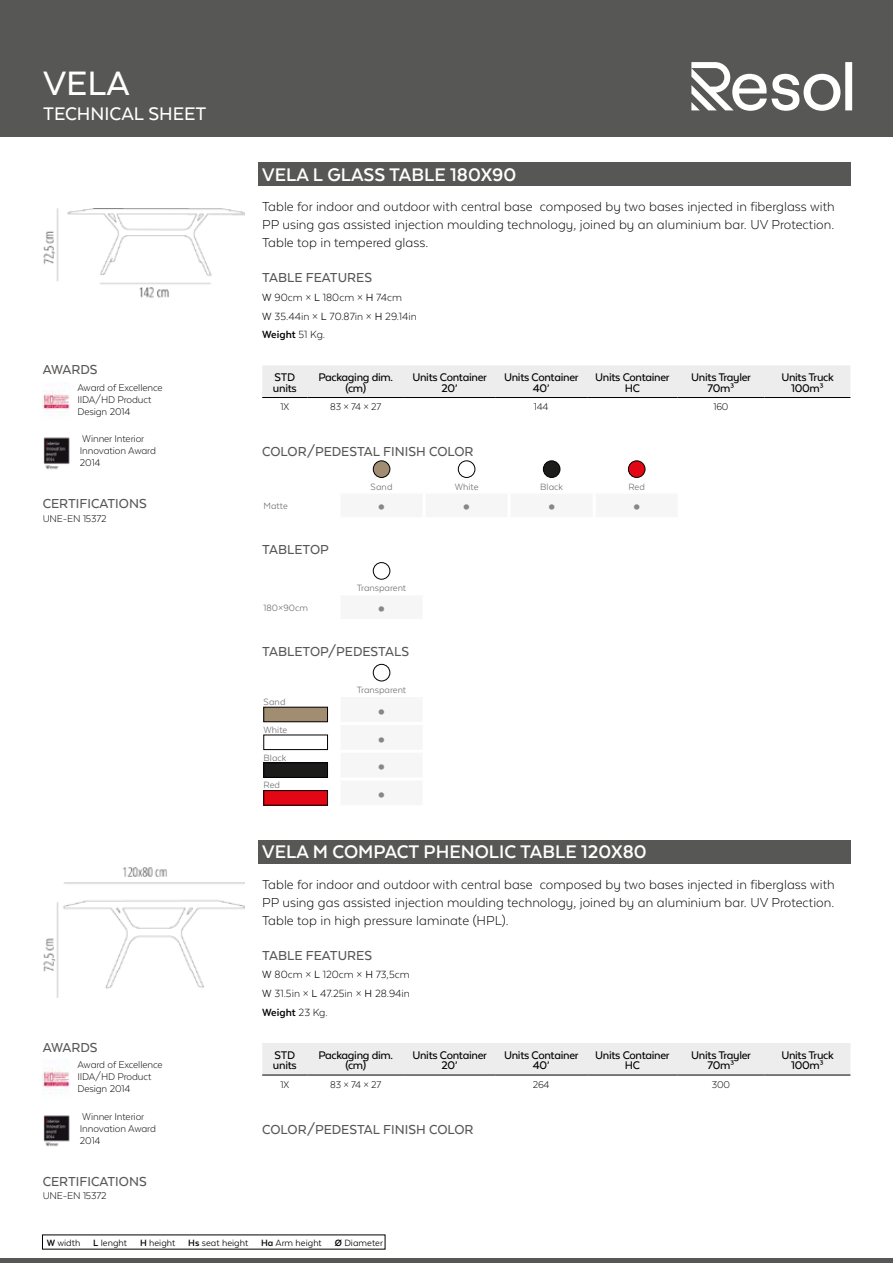
<style>
.page{position:relative;width:893px;height:1263px;background:#fff}
.page>*{position:absolute;margin:0;border:0;box-sizing:border-box;transform-origin:0 0}
.t1{font:500 39px "Texta Alt";color:#fff}
.t2{font:700 31.5px "Texta Alt";color:#878787}
.t3{font:700 21px "Texta Alt";color:#fff}
.t4{font:500 21px "Texta Alt";color:#fff}
.t5{font:300 15px/18px "Texta Alt";color:#000;text-align:justify}
.t6{font:500 15px "Texta Alt";color:#575756}
.t7{font:500 12.75px/10.5px "Texta Alt";letter-spacing:-.025em;color:#000;text-align:center}
.t8{font:300 12px/18.6px "Texta Alt";color:#000}
.t9{font:300 11.25px/12px "Texta Alt";letter-spacing:-.01em;color:#000}
.t10{font:10.5px "Texta Alt";color:#706f6f}
.t11{font:10.5px "Texta Alt";color:#000}
.s1{font-weight:400}
.s2{font-weight:700}
</style>
<div class="page">
<hr style="left:0;top:1259px;width:893px;height:4px;background:#575756">
<div style="left:0;top:0;width:893px;height:137px;background:#575756"></div>
<svg style="left:691px;top:62px;width:161px;height:49px"></svg>
<div style="left:258px;top:163px;width:592px;height:23px;background:#575756"></div>
<div style="left:262px;top:365px;width:588px;height:32px;background:#ededed"></div>
<hr style="left:262px;top:397px;width:46px;height:1px;background:#000">
<hr style="left:308px;top:397px;width:96px;height:1px;background:#000">
<hr style="left:404px;top:397px;width:91px;height:1px;background:#000">
<hr style="left:495px;top:397px;width:92px;height:1px;background:#000">
<hr style="left:587px;top:397px;width:90px;height:1px;background:#000">
<hr style="left:677px;top:397px;width:88px;height:1px;background:#000">
<hr style="left:765px;top:397px;width:85px;height:1px;background:#000">
<svg style="left:372px;top:461px;width:274px;height:17px"></svg>
<img style="left:373px;top:461px;width:17px;height:16px;border-radius:8px">
<div style="left:373px;top:461px;width:17px;height:17px;border:1px solid #000;border-radius:50%"></div>
<img style="left:458px;top:461px;width:17px;height:16px;border-radius:8px">
<div style="left:458px;top:461px;width:17px;height:17px;border:1px solid #000;border-radius:50%"></div>
<img style="left:543px;top:461px;width:17px;height:16px;border-radius:8px">
<div style="left:543px;top:461px;width:17px;height:17px;border:1px solid #000;border-radius:50%"></div>
<img style="left:628px;top:461px;width:17px;height:16px;border-radius:8px">
<div style="left:628px;top:461px;width:17px;height:17px;border:1px solid #000;border-radius:50%"></div>
<div style="left:339px;top:595px;width:85px;height:25px;background:#f6f6f6"></div>
<hr style="left:338px;top:595px;width:3px;height:24px;background:#fff">
<hr style="left:423px;top:595px;width:3px;height:24px;background:#fff">
<hr style="left:339px;top:619px;width:87px;height:3px;background:#fff">
<img style="left:373px;top:563px;width:17px;height:16px;border-radius:8px">
<div style="left:373px;top:562px;width:17px;height:17px;border:1px solid #000;border-radius:50%"></div>
<img style="left:373px;top:664px;width:17px;height:17px;border-radius:8px">
<div style="left:373px;top:664px;width:17px;height:17px;border:1px solid #000;border-radius:50%"></div>
<div style="left:264px;top:707px;width:64px;height:15px;border:1px solid #000"></div>
<div style="left:264px;top:735px;width:64px;height:15px;border:1px solid #000"></div>
<img style="left:266px;top:765px;width:60px;height:10px">
<div style="left:264px;top:763px;width:64px;height:14px;border:1px solid #000"></div>
<img style="left:266px;top:792px;width:60px;height:11px">
<div style="left:264px;top:790px;width:64px;height:15px;border:1px solid #000"></div>
<img style="left:43px;top:208px;width:201px;height:90px">
<img style="left:43px;top:382px;width:28px;height:34px">
<img style="left:43px;top:437px;width:27px;height:33px">
<div style="left:258px;top:840px;width:592px;height:23px;background:#575756"></div>
<div style="left:262px;top:1043px;width:588px;height:32px;background:#ededed"></div>
<hr style="left:262px;top:1075px;width:46px;height:1px;background:#000">
<hr style="left:308px;top:1075px;width:96px;height:1px;background:#000">
<hr style="left:404px;top:1075px;width:91px;height:1px;background:#000">
<hr style="left:495px;top:1075px;width:92px;height:1px;background:#000">
<hr style="left:587px;top:1075px;width:90px;height:1px;background:#000">
<hr style="left:677px;top:1075px;width:88px;height:1px;background:#000">
<hr style="left:765px;top:1075px;width:85px;height:1px;background:#000">
<img style="left:43px;top:867px;width:201px;height:131px">
<img style="left:43px;top:1060px;width:28px;height:34px">
<img style="left:43px;top:1115px;width:27px;height:32px">
<h1 class="t1" style="left:43px;top:63px;width:88px">VELA</h1>
<h3 class="t4" style="left:43px;top:103px;width:165px">TECHNICAL SHEET</h3>
<p class="t6" style="left:43px;top:362px;width:56px">AWARDS</p>
<p class="t9" style="left:77px;top:381px;width:87px">Award of Excellence<br>IIDA/HD Product<br>Design 2014</p>
<p class="t9" style="left:80px;top:433px;width:78px">Winner Interior<br>Innovation Award<br>2014</p>
<p class="t6" style="left:43px;top:496px;width:106px">CERTIFICATIONS</p>
<p class="t9" style="left:43px;top:512px;width:65px">UNE-EN 15372</p>
<p class="t6" style="left:43px;top:1039px;width:56px">AWARDS</p>
<p class="t9" style="left:77px;top:1059px;width:87px">Award of Excellence<br>IIDA/HD Product<br>Design 2014</p>
<p class="t9" style="left:80px;top:1110px;width:78px">Winner Interior<br>Innovation Award<br>2014</p>
<p class="t6" style="left:43px;top:1174px;width:106px">CERTIFICATIONS</p>
<p class="t9" style="left:43px;top:1190px;width:65px">UNE-EN 15372</p>
<h3 class="t3" style="left:262px;top:163px;width:256px">VELA L GLASS TABLE 180X90</h3>
<p class="t5" style="left:262px;top:198px;width:574px">Table for indoor and outdoor with central base composed by two bases injected in fiberglass with PP using gas assisted injection moulding technology, joined by an aluminium bar. UV Protection.<br>Table top in tempered glass.</p>
<p class="t6" style="left:262px;top:270px;width:111px">TABLE FEATURES</p>
<p class="t8" style="left:262px;top:288px;width:156px"><span class="s1">W</span> 90cm × <span class="s1">L</span> 180cm × <span class="s1">H</span> 74cm<br><span class="s1">W</span> 35.44in × <span class="s1">L</span> 70.87in × <span class="s1">H</span> 29.14in<br><span class="s2">Weight</span> 51 Kg.</p>
<p class="t7" style="left:273px;top:372px;width:25px;text-align:left">STD units</p>
<p class="t7" style="left:318px;top:372px;width:76px">Packaging dim. (cm)</p>
<p class="t7" style="left:412px;top:372px;width:76px">Units Container<br>20’</p>
<p class="t7" style="left:504px;top:372px;width:76px">Units Container<br>40’</p>
<p class="t7" style="left:595px;top:372px;width:76px">Units Container<br>HC</p>
<p class="t7" style="left:691px;top:372px;width:61px">Units Trayler<br>70m³</p>
<p class="t7" style="left:781px;top:372px;width:54px">Units Truck<br>100m³</p>
<p class="t9" style="left:281px;top:401px;width:10px">1X</p>
<p class="t9" style="left:330px;top:401px;width:52px">83 × 74 × 27</p>
<p class="t9" style="left:534px;top:401px;width:16px">144</p>
<p class="t9" style="left:713px;top:401px;width:17px">160</p>
<p class="t6" style="left:262px;top:444px;width:213px">COLOR/PEDESTAL FINISH COLOR</p>
<p class="t10" style="left:371px;top:481px;width:23px">Sand</p>
<p class="t10" style="left:455px;top:481px;width:25px">White</p>
<p class="t10" style="left:540px;top:481px;width:24px">Black</p>
<p class="t10" style="left:628px;top:481px;width:18px">Red</p>
<p class="t10" style="left:264px;top:501px;width:26px">Matte</p>
<h2 class="t2" style="left:377px;top:489px;width:97px">• •</h2>
<h2 class="t2" style="left:547px;top:489px;width:97px">• •</h2>
<p class="t6" style="left:262px;top:542px;width:68px">TABLETOP</p>
<p class="t10" style="left:357px;top:583px;width:51px">Transparent</p>
<p class="t10" style="left:264px;top:602px;width:46px">180×90cm</p>
<h2 class="t2" style="left:377px;top:590px;width:12px">•</h2>
<p class="t6" style="left:262px;top:643px;width:148px">TABLETOP/PEDESTALS</p>
<p class="t10" style="left:357px;top:684px;width:51px">Transparent</p>
<p class="t10" style="left:264px;top:696px;width:23px">Sand</p>
<h2 class="t2" style="left:377px;top:693px;width:12px">•</h2>
<p class="t10" style="left:264px;top:724px;width:25px">White</p>
<h2 class="t2" style="left:377px;top:721px;width:12px">•</h2>
<p class="t10" style="left:264px;top:752px;width:24px">Black</p>
<h2 class="t2" style="left:377px;top:749px;width:12px">•</h2>
<p class="t10" style="left:264px;top:780px;width:18px">Red</p>
<h2 class="t2" style="left:377px;top:777px;width:12px">•</h2>
<h3 class="t3" style="left:262px;top:841px;width:386px">VELA M COMPACT PHENOLIC TABLE 120X80</h3>
<p class="t5" style="left:262px;top:875px;width:574px">Table for indoor and outdoor with central base composed by two bases injected in fiberglass with PP using gas assisted injection moulding technology, joined by an aluminium bar. UV Protection.<br>Table top in high pressure laminate (HPL).</p>
<p class="t6" style="left:262px;top:947px;width:111px">TABLE FEATURES</p>
<p class="t8" style="left:262px;top:965px;width:149px;text-align:justify"><span class="s1">W</span> 80cm × <span class="s1">L</span> 120cm × <span class="s1">H</span> 73,5cm <span class="s1">W</span> 31.5in × <span class="s1">L</span> 47.25in × <span class="s1">H</span> 28.94in <span class="s2">Weight</span> 23 Kg.</p>
<p class="t7" style="left:273px;top:1049px;width:25px;text-align:left">STD units</p>
<p class="t7" style="left:318px;top:1049px;width:76px">Packaging dim. (cm)</p>
<p class="t7" style="left:412px;top:1049px;width:76px">Units Container<br>20’</p>
<p class="t7" style="left:504px;top:1049px;width:76px">Units Container<br>40’</p>
<p class="t7" style="left:595px;top:1049px;width:76px">Units Container<br>HC</p>
<p class="t7" style="left:691px;top:1049px;width:61px">Units Trayler<br>70m³</p>
<p class="t7" style="left:781px;top:1049px;width:54px">Units Truck<br>100m³</p>
<p class="t9" style="left:281px;top:1078px;width:10px">1X</p>
<p class="t9" style="left:330px;top:1078px;width:52px">83 × 74 × 27</p>
<p class="t9" style="left:533px;top:1078px;width:18px">264</p>
<p class="t9" style="left:712px;top:1078px;width:20px">300</p>
<p class="t6" style="left:262px;top:1122px;width:213px">COLOR/PEDESTAL FINISH COLOR</p>
<p class="t11" style="left:47px;top:1237px;width:338px"><span class="s2">W</span> width <span class="s2">L</span> lenght <span class="s2">H</span> height <span class="s2">Hs</span> seat height <span class="s2">Ha</span> Arm height <span class="s2">Ø</span> Diameter</p>
</div>
